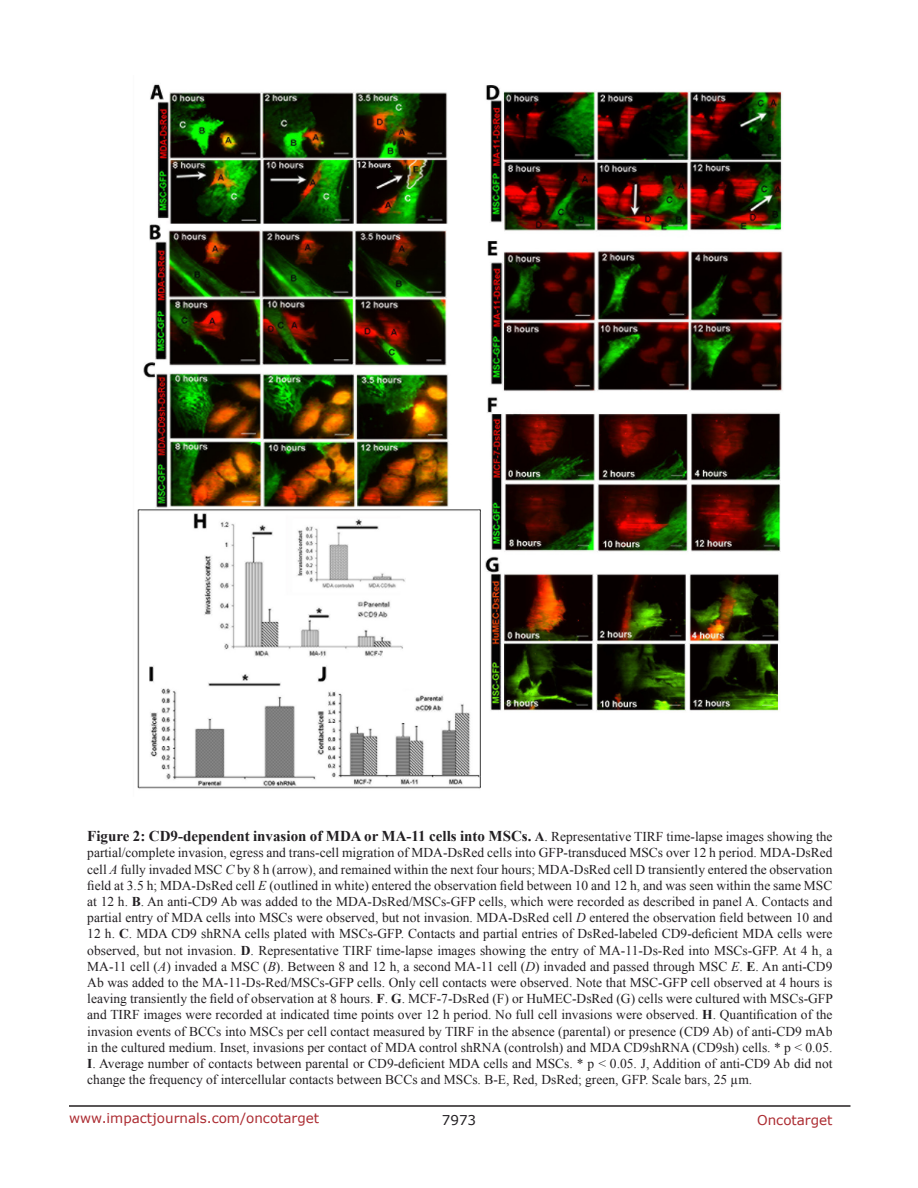
<style>
.page{position:relative;width:918px;height:1188px;background:#fff}
.page>*{position:absolute;margin:0;border:0;box-sizing:border-box;transform-origin:0 0}
.FigureText{font:700 15px "Times New Roman";color:#221f22}
.FigureText-2{font:13.5px/16.2px "Times New Roman";color:#221f22;text-align:justify}
.t1{font:13.5px "Verdana";color:#ac2b31}
.t2{font:13.5px "Verdana";color:#221f22}
.s1{font-size:13.5px}
.s2{font-weight:400;font-size:13.5px}
.s3{font-style:italic}
.s4{font-weight:700}
</style>
<div class="page">
<hr style="left:69px;top:1105px;width:781px;height:2px;background:#231f20">
<img style="left:137px;top:84px;width:646px;height:705px">
<p class="FigureText" style="left:87px;top:826px;width:747px">Figure 2: CD9-dependent invasion of MDA or MA-11 cells into MSCs. <span class="s1">A</span><span class="s2">. Representative TIRF time-lapse images showing the</span></p>
<p class="FigureText-2" style="left:87px;top:845px;width:747px">partial/complete invasion, egress and trans-cell migration of MDA-DsRed cells into GFP-transduced MSCs over 12 h period. MDA-DsRed cell <span class="s3">A</span> fully invaded MSC <span class="s3">C</span> by 8 h (arrow), and remained within the next four hours; MDA-DsRed cell D transiently entered the observation field at 3.5 h; MDA-DsRed cell <span class="s3">E</span> (outlined in white) entered the observation field between 10 and 12 h, and was seen within the same MSC at 12 h. <span class="s4">B</span>. An anti-CD9 Ab was added to the MDA-DsRed/MSCs-GFP cells, which were recorded as described in panel A. Contacts and partial entry of MDA cells into MSCs were observed, but not invasion. MDA-DsRed cell <span class="s3">D</span> entered the observation field between 10 and 12 h. <span class="s4">C</span>. MDA CD9 shRNA cells plated with MSCs-GFP. Contacts and partial entries of DsRed-labeled CD9-deficient MDA cells were observed, but not invasion. <span class="s4">D</span>. Representative TIRF time-lapse images showing the entry of MA-11-Ds-Red into MSCs-GFP. At 4 h, a MA-11 cell (<span class="s3">A</span>) invaded a MSC (<span class="s3">B</span>). Between 8 and 12 h, a second MA-11 cell (<span class="s3">D</span>) invaded and passed through MSC <span class="s3">E</span>. <span class="s4">E</span>. An anti-CD9<br>Ab was added to the MA-11-Ds-Red/MSCs-GFP cells. Only cell contacts were observed. Note that MSC-GFP cell observed at 4 hours is leaving transiently the field of observation at 8 hours. <span class="s4">F</span>. <span class="s4">G</span>. MCF-7-DsRed (F) or HuMEC-DsRed (G) cells were cultured with MSCs-GFP and TIRF images were recorded at indicated time points over 12 h period. No full cell invasions were observed. <span class="s4">H</span>. Quantification of the invasion events of BCCs into MSCs per cell contact measured by TIRF in the absence (parental) or presence (CD9 Ab) of anti-CD9 mAb in the cultured medium. Inset, invasions per contact of MDA control shRNA (controlsh) and MDA CD9shRNA (CD9sh) cells. * p &lt; 0.05.<br><span class="s4">I</span>. Average number of contacts between parental or CD9-deficient MDA cells and MSCs. * p &lt; 0.05. J, Addition of anti-CD9 Ab did not change the frequency of intercellular contacts between BCCs and MSCs. B-E, Red, DsRed; green, GFP. Scale bars, 25 µm.</p>
<p class="t1" style="left:69px;top:1109px;width:252px">www.impactjournals.com/oncotarget</p>
<p class="t2" style="left:442px;top:1111px;width:36px">7973</p>
<p class="t1" style="left:757px;top:1111px;width:77px">Oncotarget</p>
</div>
